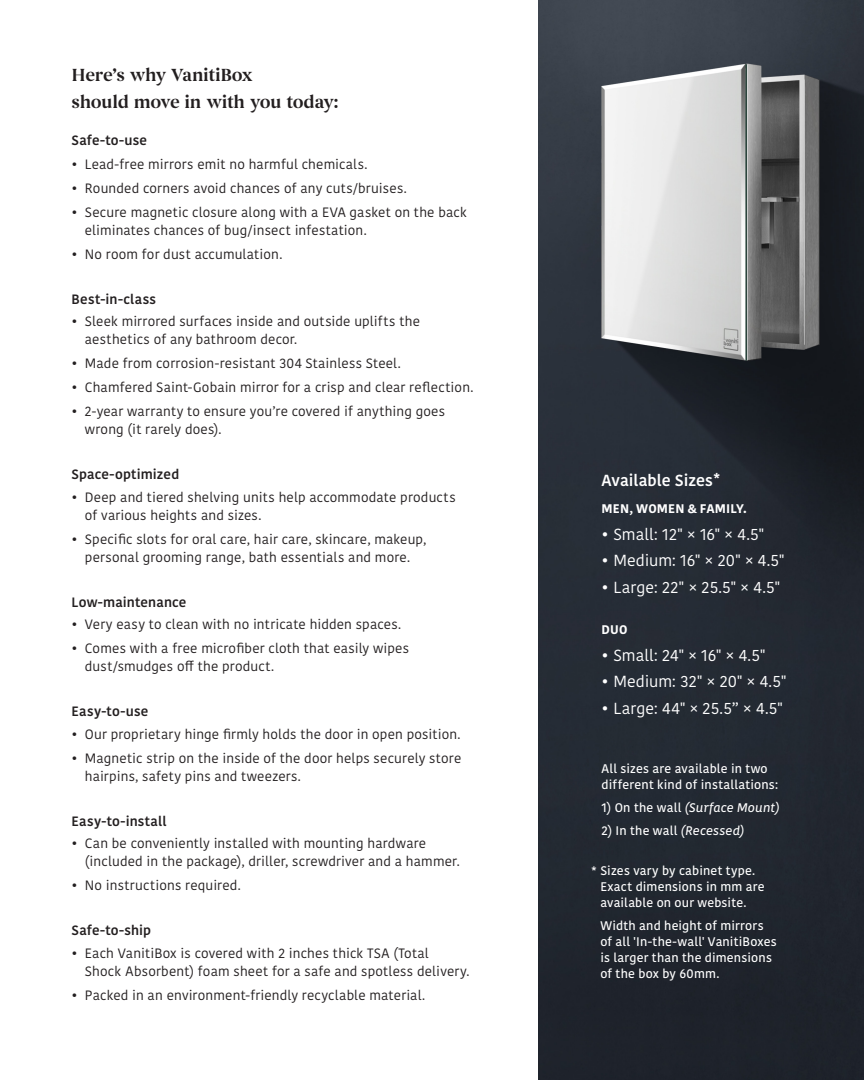
<style>
.page{position:relative;width:864px;height:1080px;background:#fff}
.page>*{position:absolute;margin:0;border:0;box-sizing:border-box;transform-origin:0 0}
.t1{font:600 18px/27px "Begum";letter-spacing:-.025em;color:#231f20}
.t2{font:16.05px "Kohinoor Latin";letter-spacing:.005em;color:#fff}
.t3{font:500 16.05px "Kohinoor Latin";color:#fff}
.t4{font:13.5px/18px "Kohinoor Latin";letter-spacing:.015em;color:#231f20}
.t5{font:500 13.5px "Kohinoor Latin";letter-spacing:.01em;color:#231f20}
.t6{font:600 12.45px/16px "Kohinoor Latin";letter-spacing:.015em;color:#fff}
.t7{font:italic 600 12.45px "Kohinoor Latin";letter-spacing:.015em;color:#fff}
.t8{font:700 12.45px "Kohinoor Latin";letter-spacing:.01em;color:#fff}
.s1{font-style:normal}
.s2{font-style:italic}
</style>
<div class="page">
<img style="left:538px;top:0;width:326px;height:1080px">
<h1 class="t1" style="left:72px;top:62px;width:268px">Here’s why VanitiBox<br>should move in with you today:</h1>
<p class="t5" style="left:72px;top:131px;width:77px">Safe-to-use</p>
<p class="t4" style="left:72px;top:155px;width:297px">• Lead-free mirrors emit no harmful chemicals.</p>
<p class="t4" style="left:72px;top:179px;width:337px">• Rounded corners avoid chances of any cuts/bruises.</p>
<p class="t4" style="left:85px;top:203px;width:383px;text-indent:-13px">• Secure magnetic closure along with a EVA gasket on the back eliminates chances of bug/insect infestation.</p>
<p class="t4" style="left:72px;top:245px;width:212px">• No room for dust accumulation.</p>
<p class="t5" style="left:72px;top:290px;width:86px">Best-in-class</p>
<p class="t4" style="left:85px;top:313px;width:337px;text-indent:-13px">• Sleek mirrored surfaces inside and outside uplifts the aesthetics of any bathroom decor.</p>
<p class="t4" style="left:72px;top:355px;width:331px">• Made from corrosion-resistant 304 Stainless Steel.</p>
<p class="t4" style="left:72px;top:379px;width:403px">• Chamfered Saint-Gobain mirror for a crisp and clear reflection.</p>
<p class="t4" style="left:85px;top:403px;width:362px;text-indent:-13px">• 2-year warranty to ensure you’re covered if anything goes wrong (it rarely does).</p>
<p class="t5" style="left:72px;top:466px;width:109px">Space-optimized</p>
<p class="t4" style="left:85px;top:488px;width:372px;text-indent:-13px">• Deep and tiered shelving units help accommodate products of various heights and sizes.</p>
<p class="t4" style="left:72px;top:530px;width:356px;text-align:center">• Specific slots for oral care, hair care, skincare, makeup, personal grooming range, bath essentials and more.</p>
<p class="t5" style="left:72px;top:593px;width:116px">Low-maintenance</p>
<p class="t4" style="left:72px;top:616px;width:331px">• Very easy to clean with no intricate hidden spaces.</p>
<p class="t4" style="left:85px;top:640px;width:326px;text-indent:-13px">• Comes with a free microfiber cloth that easily wipes dust/smudges off the product.</p>
<p class="t5" style="left:72px;top:703px;width:78px">Easy-to-use</p>
<p class="t4" style="left:72px;top:725px;width:390px">• Our proprietary hinge firmly holds the door in open position.</p>
<p class="t4" style="left:85px;top:749px;width:378px;text-indent:-13px">• Magnetic strip on the inside of the door helps securely store hairpins, safety pins and tweezers.</p>
<p class="t5" style="left:72px;top:812px;width:96px">Easy-to-install</p>
<p class="t4" style="left:85px;top:835px;width:376px;text-indent:-13px">• Can be conveniently installed with mounting hardware (included in the package), driller, screwdriver and a hammer.</p>
<p class="t4" style="left:72px;top:877px;width:171px">• No instructions required.</p>
<p class="t5" style="left:72px;top:922px;width:81px">Safe-to-ship</p>
<p class="t4" style="left:85px;top:944px;width:386px;text-indent:-13px">• Each VanitiBox is covered with 2 inches thick TSA (Total<br>Shock Absorbent) foam sheet for a safe and spotless delivery.</p>
<p class="t4" style="left:72px;top:986px;width:355px">• Packed in an environment-friendly recyclable material.</p>
<p class="t3" style="left:602px;top:470px;width:120px">Available Sizes*</p>
<p class="t8" style="left:602px;top:500px;width:147px">MEN, WOMEN &amp; FAMILY.</p>
<p class="t2" style="left:602px;top:524px;width:164px">• Small: 12" × 16" × 4.5"</p>
<p class="t2" style="left:602px;top:551px;width:184px">• Medium: 16" × 20" × 4.5"</p>
<p class="t2" style="left:602px;top:577px;width:180px">• Large: 22" × 25.5" × 4.5"</p>
<p class="t8" style="left:602px;top:621px;width:27px">DUO</p>
<p class="t2" style="left:602px;top:645px;width:165px">• Small: 24" × 16" × 4.5"</p>
<p class="t2" style="left:602px;top:672px;width:186px">• Medium: 32" × 20" × 4.5"</p>
<p class="t2" style="left:602px;top:698px;width:183px">• Large: 44" × 25.5” × 4.5"</p>
<p class="t6" style="left:602px;top:761px;width:178px">All sizes are available in two different kind of installations:</p>
<p class="t7" style="left:602px;top:800px;width:180px"><span class="s1">1) On the wall</span> (Surface Mount)</p>
<p class="t6" style="left:602px;top:823px;width:145px">2) In the wall <span class="s2">(Recessed)</span></p>
<p class="t6" style="left:600px;top:863px;width:166px;text-indent:-9px">* Sizes vary by cabinet type.<br>Exact dimensions in mm are available on our website.</p>
<p class="t6" style="left:600px;top:918px;width:178px">Width and height of mirrors of all 'In-the-wall' VanitiBoxes is larger than the dimensions of the box by 60mm.</p>
</div>
